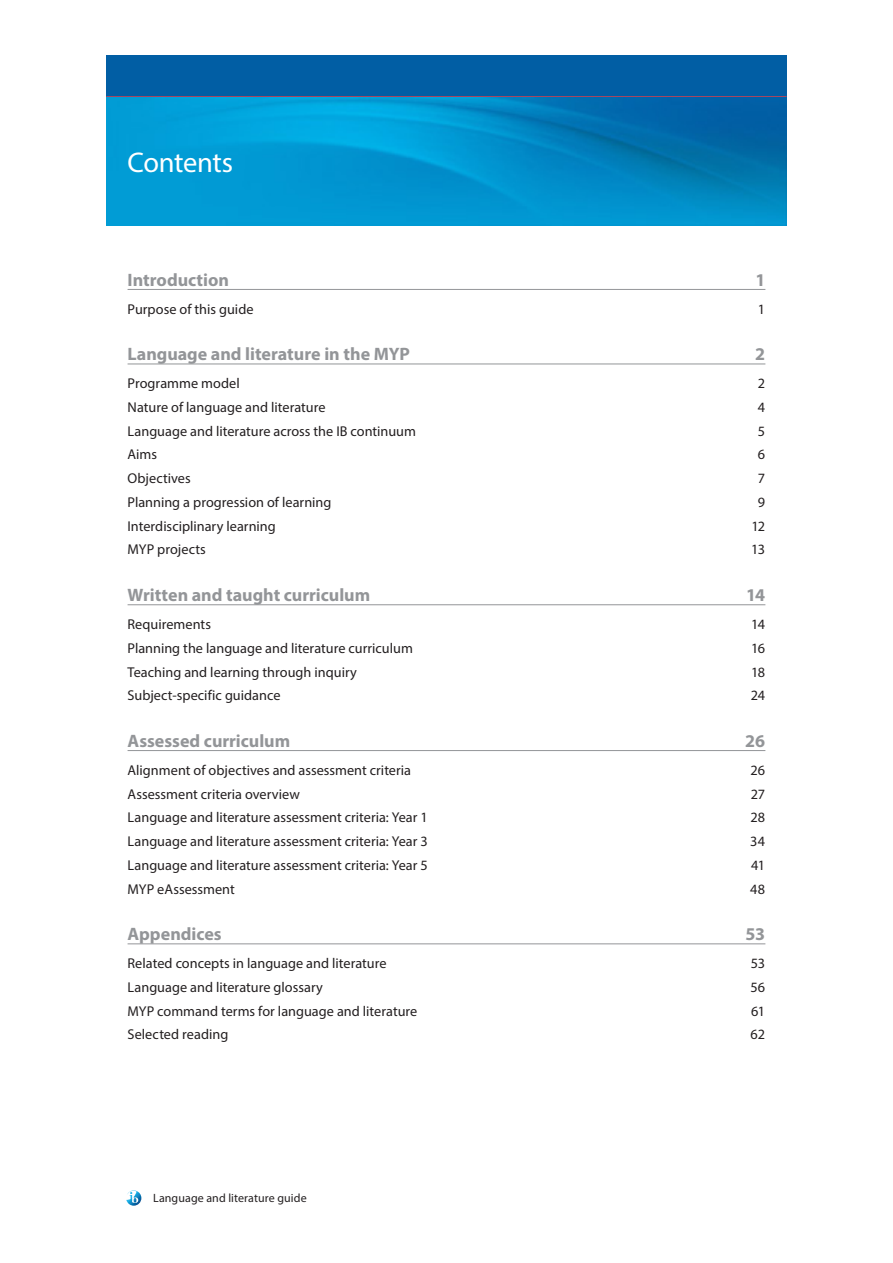
<style>
.page{position:relative;width:893px;height:1263px;background:#fff}
.page>*{position:absolute;margin:0;border:0;box-sizing:border-box;transform-origin:0 0}
.Heading_2{font:28.5px "Myriad Pro";letter-spacing:-.02em;color:#fff}
.Contents_-_type_B_le{font:700 18px "Myriad Pro";color:#939598}
.Contents_-_type_B_le-2{font:14.25px "Myriad Pro";color:#231f20}
.t1{font:12px "Myriad Pro";letter-spacing:.005em;color:#231f20}
</style>
<div class="page">
<div style="left:106px;top:55px;width:681px;height:43px;background:#015ea4"></div>
<hr style="left:106px;top:96px;width:681px;height:3px;background:#ee3d43">
<svg style="left:126px;top:1190px;width:15px;height:16px"></svg>
<img style="left:106px;top:98px;width:681px;height:127px">
<hr style="left:128px;top:289px;width:637px;height:1px;background:#939598">
<hr style="left:128px;top:364px;width:637px;height:1px;background:#939598">
<hr style="left:128px;top:604px;width:637px;height:1px;background:#939598">
<hr style="left:128px;top:750px;width:637px;height:1px;background:#939598">
<hr style="left:128px;top:943px;width:637px;height:1px;background:#939598">
<p class="Heading_2" style="left:128px;top:145px;width:107px">Contents</p>
<p class="Contents_-_type_B_le" style="left:128px;top:268px;width:103px">Introduction</p>
<p class="Contents_-_type_B_le" style="left:755px;top:268px;width:11px">1</p>
<p class="Contents_-_type_B_le-2" style="left:128px;top:300px;width:128px">Purpose of this guide</p>
<p class="Contents_-_type_B_le-2" style="left:758px;top:300px;width:9px">1</p>
<p class="Contents_-_type_B_le" style="left:128px;top:342px;width:284px">Language and literature in the MYP</p>
<p class="Contents_-_type_B_le" style="left:755px;top:342px;width:11px">2</p>
<p class="Contents_-_type_B_le-2" style="left:128px;top:375px;width:114px">Programme model</p>
<p class="Contents_-_type_B_le-2" style="left:758px;top:375px;width:9px">2</p>
<p class="Contents_-_type_B_le-2" style="left:128px;top:398px;width:200px">Nature of language and literature</p>
<p class="Contents_-_type_B_le-2" style="left:758px;top:398px;width:9px">4</p>
<p class="Contents_-_type_B_le-2" style="left:128px;top:422px;width:290px">Language and literature across the IB continuum</p>
<p class="Contents_-_type_B_le-2" style="left:758px;top:422px;width:9px">5</p>
<p class="Contents_-_type_B_le-2" style="left:128px;top:446px;width:31px">Aims</p>
<p class="Contents_-_type_B_le-2" style="left:758px;top:446px;width:9px">6</p>
<p class="Contents_-_type_B_le-2" style="left:128px;top:470px;width:65px">Objectives</p>
<p class="Contents_-_type_B_le-2" style="left:758px;top:470px;width:9px">7</p>
<p class="Contents_-_type_B_le-2" style="left:128px;top:493px;width:205px">Planning a progression of learning</p>
<p class="Contents_-_type_B_le-2" style="left:758px;top:493px;width:9px">9</p>
<p class="Contents_-_type_B_le-2" style="left:128px;top:517px;width:150px">Interdisciplinary learning</p>
<p class="Contents_-_type_B_le-2" style="left:751px;top:517px;width:15px">12</p>
<p class="Contents_-_type_B_le-2" style="left:128px;top:541px;width:80px">MYP projects</p>
<p class="Contents_-_type_B_le-2" style="left:751px;top:541px;width:15px">13</p>
<p class="Contents_-_type_B_le" style="left:128px;top:583px;width:244px">Written and taught curriculum</p>
<p class="Contents_-_type_B_le" style="left:746px;top:583px;width:20px">14</p>
<p class="Contents_-_type_B_le-2" style="left:128px;top:615px;width:85px">Requirements</p>
<p class="Contents_-_type_B_le-2" style="left:751px;top:615px;width:15px">14</p>
<p class="Contents_-_type_B_le-2" style="left:128px;top:639px;width:287px">Planning the language and literature curriculum</p>
<p class="Contents_-_type_B_le-2" style="left:751px;top:639px;width:15px">16</p>
<p class="Contents_-_type_B_le-2" style="left:128px;top:663px;width:231px">Teaching and learning through inquiry</p>
<p class="Contents_-_type_B_le-2" style="left:751px;top:663px;width:15px">18</p>
<p class="Contents_-_type_B_le-2" style="left:128px;top:687px;width:154px">Subject-specific guidance</p>
<p class="Contents_-_type_B_le-2" style="left:751px;top:687px;width:16px">24</p>
<p class="Contents_-_type_B_le" style="left:128px;top:729px;width:164px">Assessed curriculum</p>
<p class="Contents_-_type_B_le" style="left:745px;top:729px;width:21px">26</p>
<p class="Contents_-_type_B_le-2" style="left:128px;top:761px;width:285px">Alignment of objectives and assessment criteria</p>
<p class="Contents_-_type_B_le-2" style="left:751px;top:761px;width:16px">26</p>
<p class="Contents_-_type_B_le-2" style="left:128px;top:785px;width:174px">Assessment criteria overview</p>
<p class="Contents_-_type_B_le-2" style="left:751px;top:785px;width:16px">27</p>
<p class="Contents_-_type_B_le-2" style="left:128px;top:809px;width:302px">Language and literature assessment criteria: Year 1</p>
<p class="Contents_-_type_B_le-2" style="left:750px;top:809px;width:16px">28</p>
<p class="Contents_-_type_B_le-2" style="left:128px;top:832px;width:302px">Language and literature assessment criteria: Year 3</p>
<p class="Contents_-_type_B_le-2" style="left:750px;top:832px;width:16px">34</p>
<p class="Contents_-_type_B_le-2" style="left:128px;top:856px;width:302px">Language and literature assessment criteria: Year 5</p>
<p class="Contents_-_type_B_le-2" style="left:751px;top:856px;width:15px">41</p>
<p class="Contents_-_type_B_le-2" style="left:128px;top:880px;width:109px">MYP eAssessment</p>
<p class="Contents_-_type_B_le-2" style="left:750px;top:880px;width:16px">48</p>
<p class="Contents_-_type_B_le" style="left:128px;top:922px;width:96px">Appendices</p>
<p class="Contents_-_type_B_le" style="left:745px;top:922px;width:21px">53</p>
<p class="Contents_-_type_B_le-2" style="left:128px;top:954px;width:260px">Related concepts in language and literature</p>
<p class="Contents_-_type_B_le-2" style="left:751px;top:954px;width:16px">53</p>
<p class="Contents_-_type_B_le-2" style="left:128px;top:978px;width:197px">Language and literature glossary</p>
<p class="Contents_-_type_B_le-2" style="left:750px;top:978px;width:16px">56</p>
<p class="Contents_-_type_B_le-2" style="left:128px;top:1002px;width:291px">MYP command terms for language and literature</p>
<p class="Contents_-_type_B_le-2" style="left:751px;top:1002px;width:15px">61</p>
<p class="Contents_-_type_B_le-2" style="left:128px;top:1026px;width:102px">Selected reading</p>
<p class="Contents_-_type_B_le-2" style="left:751px;top:1026px;width:16px">62</p>
<p class="t1" style="left:153px;top:1190px;width:155px">Language and literature guide</p>
</div>
